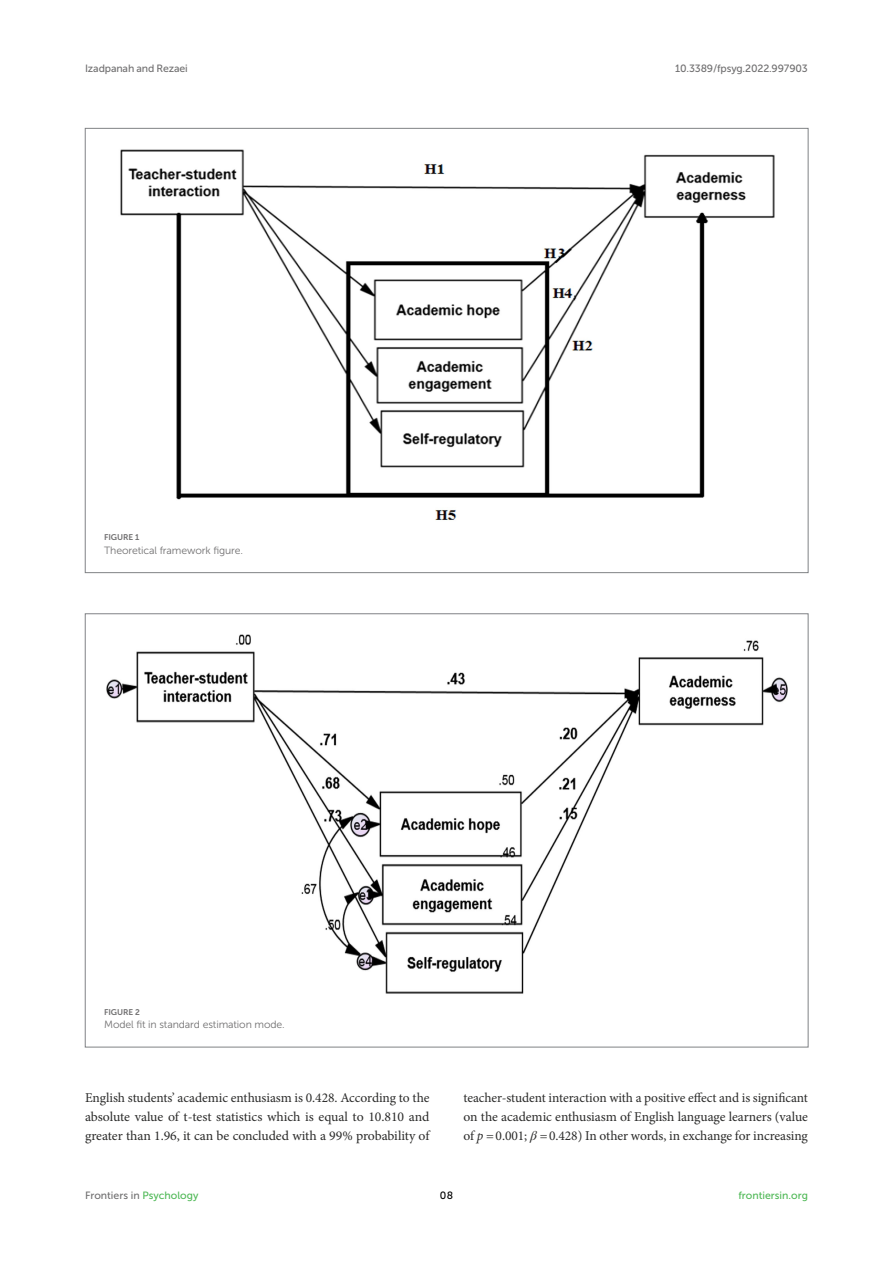
<style>
.page{position:relative;width:893px;height:1263px;background:#fff}
.page>*{position:absolute;margin:0;border:0;box-sizing:border-box;transform-origin:0 0}
.TEXT{font:13.5px/18.8px "Minion Pro";letter-spacing:-.01em;color:#2b2b2a;text-align:justify}
.t1{font:10.5px "Museo Sans 500";letter-spacing:-.015em;color:#706f70}
.FIG_LEG{font:10.5px "Museo Sans 300";letter-spacing:-.01em;color:#706f70}
.t2{font:10.5px "Museo Sans 500";color:#4eb855}
.t3{font:10.5px "Museo Sans 500";color:#000}
.FIG_HD{font:8.25px "Museo Sans 700";letter-spacing:-.01em;color:#706f70}
.s1{font-style:italic}
.s2{font-family:"STIX General";font-style:italic}
.s3{color:#4eb855}
</style>
<div class="page">
<img style="left:106px;top:634px;width:682px;height:360px">
<img style="left:120px;top:149px;width:655px;height:371px">
<p class="t1" style="left:85px;top:63px;width:104px">Izadpanah and Rezaei</p>
<p class="t1" style="left:675px;top:63px;width:134px">10.3389/fpsyg.2022.997903</p>
<p class="FIG_HD" style="left:104px;top:533px;width:37px">FIGURE 1</p>
<p class="FIG_LEG" style="left:104px;top:544px;width:140px">Theoretical framework figure.</p>
<p class="FIG_HD" style="left:104px;top:1007px;width:37px">FIGURE 2</p>
<p class="FIG_LEG" style="left:104px;top:1019px;width:182px">Model fit in standard estimation mode.</p>
<p class="TEXT" style="left:85px;top:1088px;width:346px">English students’ academic enthusiasm is 0.428. According to the absolute value of t-test statistics which is equal to 10.810 and greater than 1.96, it can be concluded with a 99% probability of</p>
<p class="TEXT" style="left:463px;top:1088px;width:346px">teacher-student interaction with a positive effect and is significant on the academic enthusiasm of English language learners (value of <span class="s1">p</span> =0.001; <span class="s2">β</span> =0.428) In other words, in exchange for increasing</p>
<p class="t1" style="left:85px;top:1190px;width:115px">Frontiers in <span class="s3">Psychology</span></p>
<p class="t3" style="left:440px;top:1190px;width:15px">08</p>
<p class="t2" style="left:738px;top:1190px;width:71px">frontiersin.org</p>
</div>
